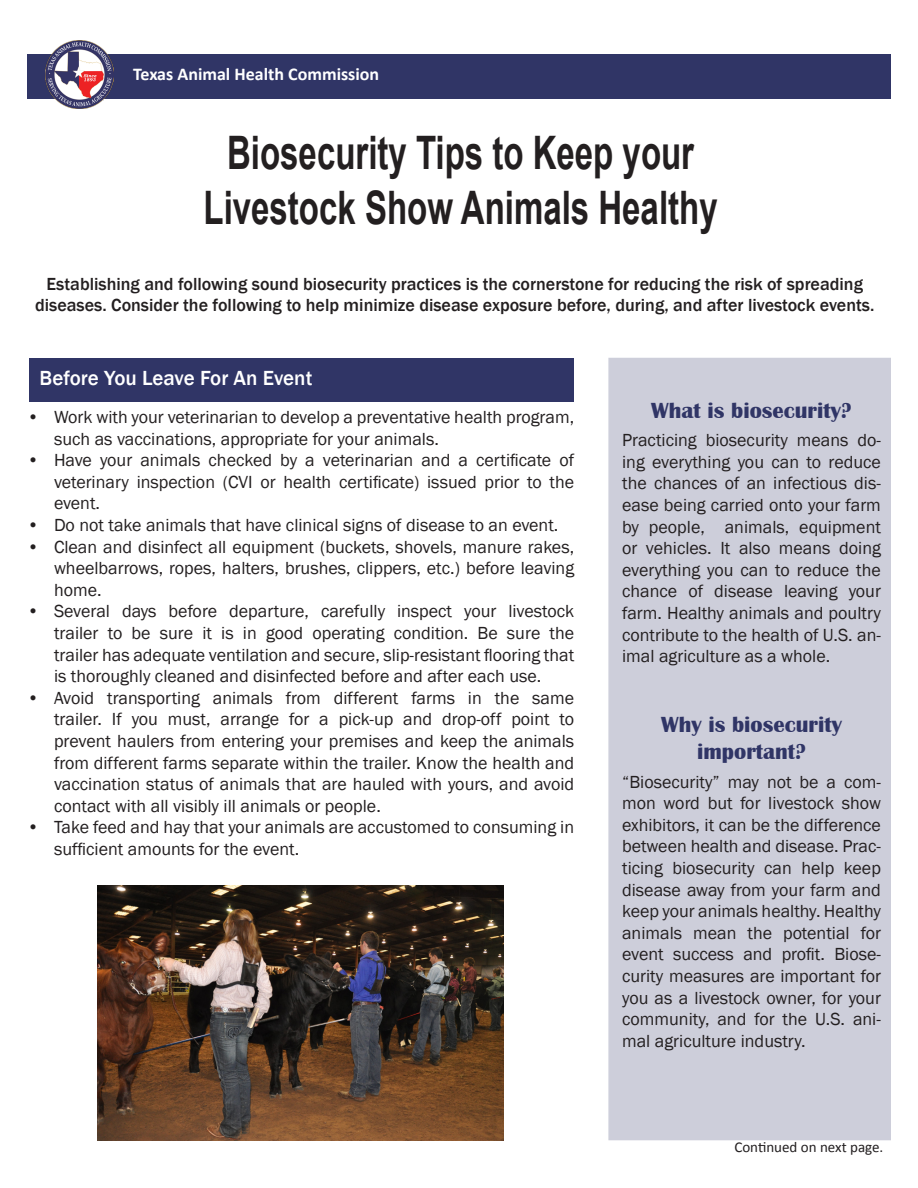
<style>
.page{position:relative;width:918px;height:1188px;background:#fff}
.page>*{position:absolute;margin:0;border:0;box-sizing:border-box;transform-origin:0 0}
.t1{font:700 46.2px "Arial";color:#231f20;scale:.71 1}
.t2{font:700 22.5px "Britannic";color:#303566}
.t3{font:500 21px "Franklin Gothic";color:#fff}
.t4{font:18px/21.6px "Franklin Gothic";color:#231f20;text-align:justify}
.t5{font:500 18px/21.6px "Franklin Gothic";color:#231f20;text-align:center}
.t6{font:700 18px "Calibri";color:#fff}
.t7{font:15px "Calibri";color:#231f20}
</style>
<div class="page">
<div style="left:608px;top:358px;width:283px;height:782px;background:#cdceda"></div>
<div style="left:27px;top:54px;width:864px;height:45px;background:#303566"></div>
<img style="left:45px;top:40px;width:69px;height:69px">
<div style="left:29px;top:359px;width:544px;height:43px;background:#303566"></div>
<img style="left:98px;top:886px;width:405px;height:254px">
<p class="t6" style="left:133px;top:62px;width:248px">Texas Animal Health Commission</p>
<p class="t1" style="left:227px;top:122px;width:659px">Biosecurity Tips to Keep your</p>
<p class="t1" style="left:204px;top:176px;width:726px">Livestock Show Animals Healthy</p>
<p class="t5" style="left:35px;top:273px;width:841px">Establishing and following sound biosecurity practices is the cornerstone for reducing the risk of spreading diseases. Consider the following to help minimize disease exposure before, during, and after livestock events.</p>
<p class="t3" style="left:40px;top:365px;width:274px">Before You Leave For An Event</p>
<p class="t4" style="left:54px;top:407px;width:522px;text-indent:-27px">• Work with your veterinarian to develop a preventative health program, such as vaccinations, appropriate for your animals.</p>
<p class="t4" style="left:54px;top:450px;width:522px;text-indent:-27px">• Have your animals checked by a veterinarian and a certificate of veterinary inspection (CVI or health certificate) issued prior to the event.</p>
<p class="t4" style="left:27px;top:515px;width:533px">• Do not take animals that have clinical signs of disease to an event.</p>
<p class="t4" style="left:54px;top:536px;width:522px;text-indent:-27px">• Clean and disinfect all equipment (buckets, shovels, manure rakes, wheelbarrows, ropes, halters, brushes, clippers, etc.) before leaving home.</p>
<p class="t4" style="left:54px;top:601px;width:522px;text-indent:-27px">• Several days before departure, carefully inspect your livestock trailer to be sure it is in good operating condition. Be sure the trailer has adequate ventilation and secure, slip-resistant flooring that is thoroughly cleaned and disinfected before and after each use.</p>
<p class="t4" style="left:54px;top:687px;width:522px;text-indent:-27px">• Avoid transporting animals from different farms in the same trailer. If you must, arrange for a pick-up and drop-off point to prevent haulers from entering your premises and keep the animals from different farms separate within the trailer. Know the health and vaccination status of animals that are hauled with yours, and avoid contact with all visibly ill animals or people.</p>
<p class="t4" style="left:54px;top:817px;width:522px;text-indent:-27px">• Take feed and hay that your animals are accustomed to consuming in sufficient amounts for the event.</p>
<p class="t2" style="left:651px;top:398px;width:202px">What is biosecurity?</p>
<p class="t4" style="left:622px;top:430px;width:260px">Practicing biosecurity means do&shy;ing everything you can to reduce the chances of an infectious dis&shy;ease being carried onto your farm by people, animals, equipment or vehicles. It also means doing everything you can to reduce the chance of disease leaving your farm. Healthy animals and poultry contribute to the health of U.S. an&shy;imal agriculture as a whole.</p>
<p class="t2" style="left:661px;top:712px;width:182px">Why is biosecurity</p>
<p class="t2" style="left:697px;top:739px;width:110px">important?</p>
<p class="t4" style="left:622px;top:771px;width:260px">“Biosecurity” may not be a com&shy;mon word but for livestock show exhibitors, it can be the difference between health and disease. Prac&shy;ticing biosecurity can help keep disease away from your farm and keep your animals healthy. Healthy animals mean the potential for event success and profit. Biose&shy;curity measures are important for you as a livestock owner, for your community, and for the U.S. ani&shy;mal agriculture industry.</p>
<p class="t7" style="left:734px;top:1137px;width:151px">Continued on next page.</p>
</div>
